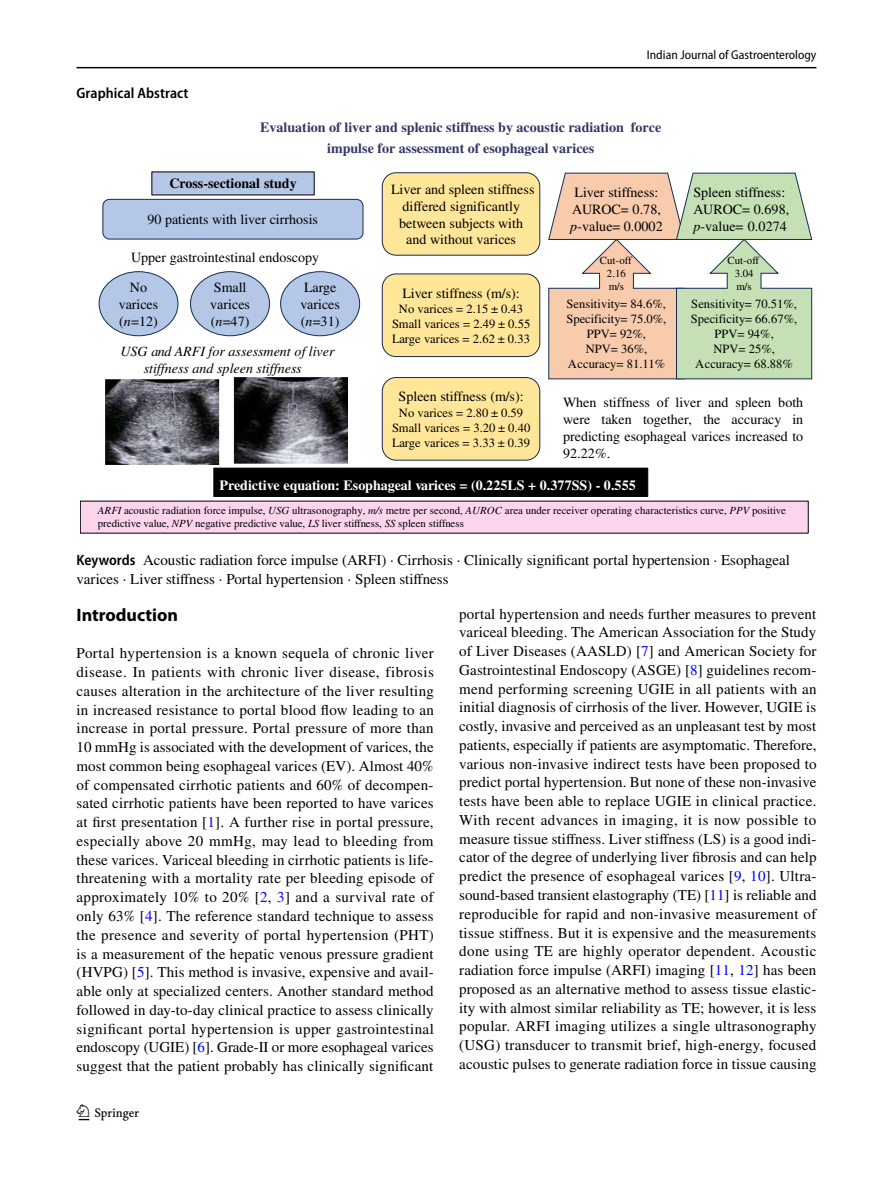
<style>
.page{position:relative;width:893px;height:1187px;background:#fff}
.page>*{position:absolute;margin:0;border:0;box-sizing:border-box;transform-origin:0 0}
.t1{font:22.5px "Springnew Regular 2";color:#000}
.t2{font:700 18px "Myriad Pro";color:#000}
.t3{font:15px/18.8px "STIX";color:#000;text-align:justify}
.t4{font:600 semi-condensed 15px "Myriad Pro";letter-spacing:.005em;color:#000}
.t5{font:14.1px/16.8px "Times";color:#000;text-align:center}
.t6{font:700 14.1px/20.5px "Times";color:#333566;text-align:center}
.t7{font:700 14.1px "Times";color:#fff}
.t8{font:italic 14.1px/16.6px "Times";color:#000}
.t9{font:700 14.1px "Times";letter-spacing:-.005em;color:#000}
.t10{font:semi-condensed 12.75px "Myriad Pro";color:#000}
.t11{font:12.6px/15px "Times";color:#000;text-align:center}
.t12{font:10.95px "Times";color:#000}
.t13{font:10.8px/13px "Times";color:#000;text-align:center}
.s1{font-style:italic}
.s2{font-family:"Myriad Pro";font-weight:600;font-stretch:semi-condensed}
.s3{color:#00f}
</style>
<div class="page">
<hr style="left:77px;top:67px;width:739px;height:1px;background:#000">
<img style="left:105px;top:377px;width:242px;height:88px">
<div style="left:152px;top:172px;width:162px;height:23px;background:#b4c7e7"></div>
<div style="left:99px;top:272px;width:79px;height:64px;background:#b4c7e7;border-radius:50%"></div>
<div style="left:99px;top:271px;width:79px;height:65px;border:1px solid #172c51;border-radius:50%"></div>
<div style="left:191px;top:272px;width:79px;height:64px;background:#b4c7e7;border-radius:50%"></div>
<div style="left:190px;top:271px;width:80px;height:65px;border:1px solid #172c51;border-radius:50%"></div>
<div style="left:281px;top:272px;width:79px;height:64px;background:#b4c7e7;border-radius:50%"></div>
<div style="left:280px;top:271px;width:80px;height:65px;border:1px solid #172c51;border-radius:50%"></div>
<div style="left:103px;top:199px;width:260px;height:40px;background:#b4c7e7;border-radius:7px"></div>
<div style="left:102px;top:199px;width:261px;height:40px;border:1px solid #172c51;border-radius:7px"></div>
<div style="left:382px;top:173px;width:158px;height:82px;background:#ffe699;border-radius:14px"></div>
<div style="left:382px;top:172px;width:158px;height:83px;border:1px solid #172c51;border-radius:14px"></div>
<svg style="left:548px;top:172px;width:264px;height:207px"></svg>
<div style="left:214px;top:468px;width:434px;height:28px;background:#000;border:1px solid #000"></div>
<div style="left:382px;top:274px;width:158px;height:82px;background:#ffe699;border-radius:14px"></div>
<div style="left:382px;top:273px;width:158px;height:84px;border:1px solid #172c51;border-radius:14px"></div>
<div style="left:382px;top:377px;width:158px;height:83px;background:#ffe699;border-radius:14px"></div>
<div style="left:382px;top:377px;width:158px;height:83px;border:1px solid #172c51;border-radius:14px"></div>
<div style="left:80px;top:501px;width:728px;height:32px;background:#fcd4ee"></div>
<p class="t4" style="left:77px;top:85px;width:114px">Graphical Abstract</p>
<p class="t10" style="left:647px;top:48px;width:171px">Indian Journal of Gastroenterology</p>
<p class="t6" style="left:260px;top:117px;width:403px">Evaluation of liver and splenic stiffness by acoustic radiation force impulse for assessment of esophageal varices</p>
<p class="t9" style="left:169px;top:175px;width:129px">Cross-sectional study</p>
<p class="t5" style="left:391px;top:180px;width:145px">Liver and spleen stiffness</p>
<p class="t5" style="left:570px;top:184px;width:94px">Liver stiffness:<br>AUROC= 0.78, <span class="s1">p</span>-value= 0.0002</p>
<p class="t5" style="left:693px;top:184px;width:98px;text-align:left">Spleen stiffness:<br>AUROC= 0.698, <span class="s1">p</span>-value= 0.0274</p>
<p class="t5" style="left:399px;top:197px;width:125px">differed significantly between subjects with and without varices</p>
<p class="t5" style="left:147px;top:211px;width:172px">90 patients with liver cirrhosis</p>
<p class="t5" style="left:131px;top:249px;width:190px">Upper gastrointestinal endoscopy</p>
<p class="t13" style="left:600px;top:253px;width:33px">Cut-off<br>2.16</p>
<p class="t12" style="left:609px;top:280px;width:17px">m/s</p>
<p class="t13" style="left:727px;top:253px;width:33px">Cut-off<br>3.04</p>
<p class="t12" style="left:736px;top:280px;width:17px">m/s</p>
<p class="t5" style="left:119px;top:279px;width:41px">No varices (<span class="s1">n</span>=12)</p>
<p class="t5" style="left:210px;top:279px;width:41px;text-align:left">Small varices (<span class="s1">n</span>=47)</p>
<p class="t5" style="left:300px;top:279px;width:41px;text-align:left">Large varices (<span class="s1">n</span>=31)</p>
<p class="t5" style="left:402px;top:285px;width:119px">Liver stiffness (m/s):</p>
<p class="t11" style="left:392px;top:301px;width:140px">No varices = 2.15 ± 0.43<br>Small varices = 2.49 ± 0.55<br>Large varices = 2.62 ± 0.33</p>
<p class="t11" style="left:566px;top:296px;width:102px">Sensitivity= 84.6%,<br>Specificity= 75.0%,<br>PPV= 92%,<br>NPV= 36%,<br>Accuracy= 81.11%</p>
<p class="t11" style="left:691px;top:296px;width:108px">Sensitivity= 70.51%,<br>Specificity= 66.67%,<br>PPV= 94%,<br>NPV= 25%,<br>Accuracy= 68.88%</p>
<p class="t8" style="left:144px;top:343px;width:192px;text-indent:-23px">USG and ARFI for assessment of liver stiffness and spleen stiffness</p>
<p class="t5" style="left:399px;top:388px;width:127px">Spleen stiffness (m/s):</p>
<p class="t11" style="left:392px;top:405px;width:140px">No varices = 2.80 ± 0.59<br>Small varices = 3.20 ± 0.40<br>Large varices = 3.33 ± 0.39</p>
<p class="t5" style="left:563px;top:394px;width:242px;text-align:justify">When stiffness of liver and spleen both were taken together, the accuracy in predicting esophageal varices increased to 92.22%.</p>
<p class="t7" style="left:219px;top:477px;width:418px">Predictive equation: Esophageal varices = (0.225LS + 0.377SS) - 0.555</p>
<p class="t13" style="left:98px;top:504px;width:690px;text-align:left"><span class="s1">ARFI</span> acoustic radiation force impulse, <span class="s1">USG</span> ultrasonography, <span class="s1">m/s</span> metre per second, <span class="s1">AUROC</span> area under receiver operating characteristics curve, <span class="s1">PPV</span> positive predictive value, <span class="s1">NPV</span> negative predictive value, <span class="s1">LS</span> liver stiffness, <span class="s1">SS</span> spleen stiffness</p>
<p class="t3" style="left:77px;top:551px;width:715px"><span class="s2">Keywords</span> Acoustic radiation force impulse (ARFI) · Cirrhosis · Clinically significant portal hypertension · Esophageal varices · Liver stiffness · Portal hypertension · Spleen stiffness</p>
<p class="t2" style="left:77px;top:603px;width:103px">Introduction</p>
<p class="t3" style="left:77px;top:645px;width:359px">Portal hypertension is a known sequela of chronic liver disease. In patients with chronic liver disease, fibrosis causes alteration in the architecture of the liver resulting in increased resistance to portal blood flow leading to an increase in portal pressure. Portal pressure of more than 10 mmHg is associated with the development of varices, the most common being esophageal varices (EV). Almost 40% of compensated cirrhotic patients and 60% of decompen&shy;sated cirrhotic patients have been reported to have varices at first presentation [<span class="s3">1</span>]. A further rise in portal pressure, especially above 20 mmHg, may lead to bleeding from these varices. Variceal bleeding in cirrhotic patients is life&shy;threatening with a mortality rate per bleeding episode of approximately 10% to 20% [<span class="s3">2</span>, <span class="s3">3</span>] and a survival rate of only 63% [<span class="s3">4</span>]. The reference standard technique to assess the presence and severity of portal hypertension (PHT) is a measurement of the hepatic venous pressure gradient (HVPG) [<span class="s3">5</span>]. This method is invasive, expensive and avail&shy;able only at specialized centers. Another standard method followed in day-to-day clinical practice to assess clinically significant portal hypertension is upper gastrointestinal endoscopy (UGIE) [<span class="s3">6</span>]. Grade-II or more esophageal varices suggest that the patient probably has clinically significant</p>
<p class="t3" style="left:459px;top:605px;width:359px">portal hypertension and needs further measures to prevent variceal bleeding. The American Association for the Study of Liver Diseases (AASLD) [<span class="s3">7</span>] and American Society for Gastrointestinal Endoscopy (ASGE) [<span class="s3">8</span>] guidelines recom&shy;mend performing screening UGIE in all patients with an initial diagnosis of cirrhosis of the liver. However, UGIE is costly, invasive and perceived as an unpleasant test by most patients, especially if patients are asymptomatic. Therefore, various non-invasive indirect tests have been proposed to predict portal hypertension. But none of these non-invasive tests have been able to replace UGIE in clinical practice.<br>With recent advances in imaging, it is now possible to measure tissue stiffness. Liver stiffness (LS) is a good indi&shy;cator of the degree of underlying liver fibrosis and can help predict the presence of esophageal varices [<span class="s3">9</span>, <span class="s3">10</span>]. Ultra&shy;sound-based transient elastography (TE) [<span class="s3">11</span>] is reliable and reproducible for rapid and non-invasive measurement of tissue stiffness. But it is expensive and the measurements done using TE are highly operator dependent. Acoustic radiation force impulse (ARFI) imaging [<span class="s3">11</span>, <span class="s3">12</span>] has been proposed as an alternative method to assess tissue elastic&shy;ity with almost similar reliability as TE; however, it is less popular. ARFI imaging utilizes a single ultrasonography (USG) transducer to transmit brief, high-energy, focused acoustic pulses to generate radiation force in tissue causing</p>
<h1 class="t1" style="left:79px;top:1104px;width:62px">1 3</h1>
</div>
